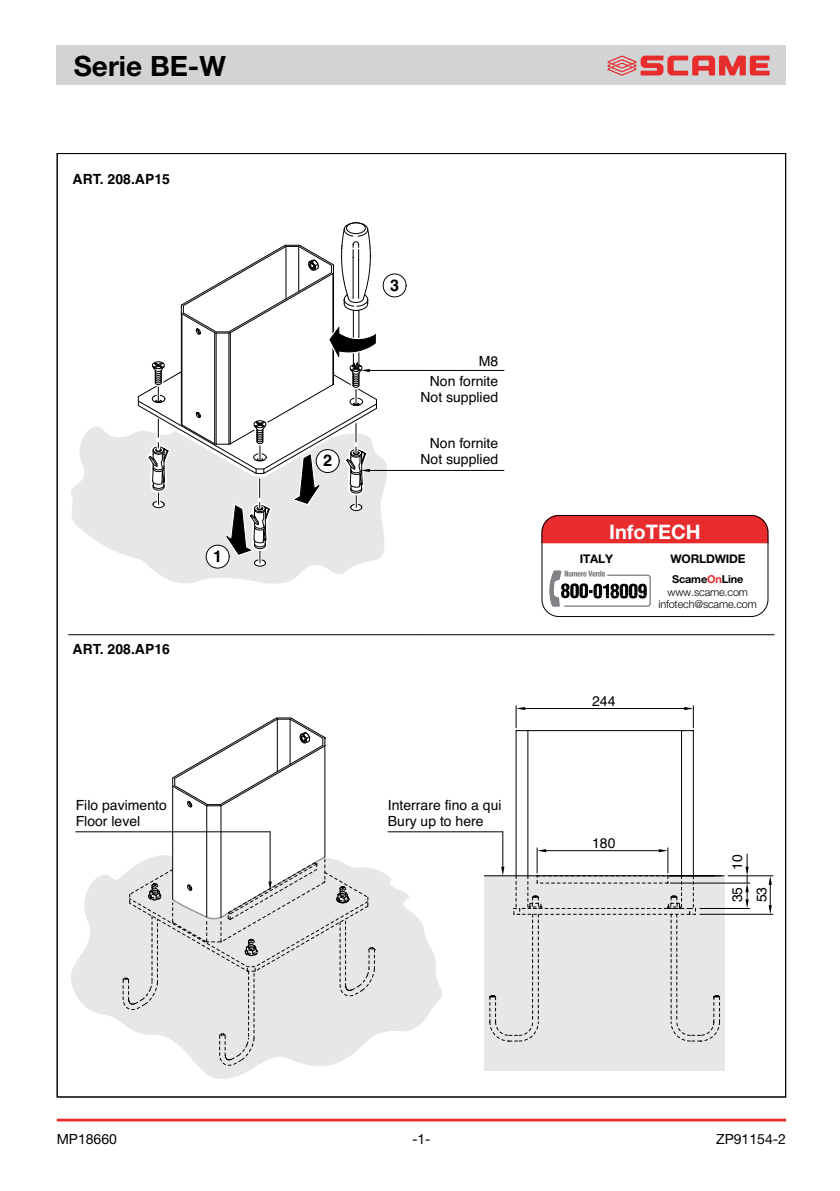
<style>
.page{position:relative;width:840px;height:1191px;background:#fff}
.page>*{position:absolute;margin:0;border:0;box-sizing:border-box;transform-origin:0 0}
.t1{font:700 28px "Helvetica Neue";color:#000}
.t2{font:700 20px "Helvetica Neue";color:#fff}
.t3{font:700 16.2px "Helvetica";color:#000}
.t4{font:14px/16px "Helvetica";color:#000}
.t5{font:700 14px "Helvetica";color:#000}
.t6{font:14px "Helvetica Neue";color:#000}
.t7{font:700 12px "Helvetica Neue";letter-spacing:-.015em;color:#000}
.t8{font:300 11px/12.2px "Helvetica Neue";letter-spacing:-.015em;color:#000;text-align:center}
.s1{font-weight:700}
.s2{font-weight:700;color:#e82c2e}
</style>
<div class="page">
<div style="left:57px;top:45px;width:728px;height:40px;background:#d1d3d4"></div>
<hr style="left:57px;top:1118px;width:728px;height:3px;background:#e82c2e">
<svg style="left:607px;top:56px;width:162px;height:20px"></svg>
<div style="left:484px;top:875px;width:240px;height:196px;background:#e6e7e8"></div>
<svg style="left:71px;top:869px;width:371px;height:210px"></svg>
<hr style="left:76px;top:831px;width:194px;height:1px;background:#000">
<hr style="left:68px;top:634px;width:353px;height:1px;background:#000">
<svg style="left:71px;top:426px;width:322px;height:133px;fill:#e6e7e8"></svg>
<div style="left:382px;top:273px;width:24px;height:24px;background:#fff;border:1px solid #000;border-radius:50%"></div>
<hr style="left:386px;top:370px;width:117px;height:1px;background:#000">
<hr style="left:386px;top:470px;width:117px;height:1px;background:#000">
<svg style="left:137px;top:222px;width:249px;height:362px"></svg>
<svg style="left:122px;top:717px;width:253px;height:349px"></svg>
<hr style="left:324px;top:738px;width:1px;height:119px;background:#000">
<hr style="left:680px;top:730px;width:1px;height:145px;background:#000">
<hr style="left:527px;top:730px;width:1px;height:145px;background:#000">
<hr style="left:515px;top:730px;width:1px;height:145px;background:#000">
<hr style="left:692px;top:730px;width:1px;height:146px;background:#000">
<hr style="left:527px;top:730px;width:154px;height:1px;background:#000">
<hr style="left:699px;top:914px;width:73px;height:1px;background:#000">
<hr style="left:727px;top:875px;width:45px;height:1px;background:#000">
<hr style="left:670px;top:882px;width:79px;height:1px;background:#000">
<hr style="left:699px;top:908px;width:50px;height:1px;background:#000">
<hr style="left:421px;top:634px;width:352px;height:1px;background:#000">
<svg style="left:515px;top:705px;width:12px;height:26px"></svg>
<svg style="left:681px;top:705px;width:12px;height:26px"></svg>
<hr style="left:524px;top:708px;width:160px;height:1px;background:#000">
<svg style="left:768px;top:875px;width:3px;height:39px"></svg>
<svg style="left:745px;top:854px;width:3px;height:54px"></svg>
<hr style="left:484px;top:875px;width:239px;height:1px;background:#000">
<hr style="left:387px;top:831px;width:115px;height:1px;background:#000">
<svg style="left:488px;top:848px;width:232px;height:194px"></svg>
<hr style="left:502px;top:832px;width:1px;height:35px;background:#000">
<svg style="left:549px;top:570px;width:101px;height:37px"></svg>
<div style="left:543px;top:515px;width:225px;height:28px;background:#e82c2e"></div>
<div style="left:541px;top:515px;width:227px;height:102px;border:1px solid #000;border-radius:17px"></div>
<h1 class="t1" style="left:74px;top:49px;width:153px">Serie BE-W</h1>
<p class="t5" style="left:73px;top:167px;width:99px">ART. 208.AP15</p>
<p class="t5" style="left:73px;top:638px;width:99px">ART. 208.AP16</p>
<p class="t3" style="left:213px;top:543px;width:11px">1</p>
<p class="t4" style="left:76px;top:798px;width:93px">Filo pavimento<br>Floor level</p>
<p class="t3" style="left:323px;top:447px;width:11px">2</p>
<p class="t3" style="left:390px;top:272px;width:11px">3</p>
<p class="t4" style="left:429px;top:351px;width:70px;line-height:19.8px;text-align:right">M8<br>Non fornite</p>
<p class="t4" style="left:420px;top:389px;width:79px">Not supplied</p>
<p class="t4" style="left:420px;top:435px;width:79px;text-align:right">Non fornite<br>Not supplied</p>
<p class="t4" style="left:387px;top:798px;width:115px">Interrare fino a qui<br>Bury up to here</p>
<h2 class="t2" style="left:609px;top:519px;width:93px">InfoTECH</h2>
<p class="t7" style="left:579px;top:551px;width:35px">ITALY</p>
<p class="t7" style="left:670px;top:551px;width:76px">WORLDWIDE</p>
<p class="t8" style="left:658px;top:573px;width:100px"><span class="s1">Scame</span><span class="s2">On</span><span class="s1">Line </span>www.scame.com infotech@scame.com</p>
<p class="t4" style="left:591px;top:693px;width:25px">244</p>
<p class="t4" style="left:591px;top:835px;width:25px">180</p>
<p class="t4" style="left:729px;top:870px;width:17px;rotate:-90deg">10</p>
<p class="t4" style="left:725px;top:902px;width:17px;line-height:24.2px;rotate:-90deg">35<br>53</p>
<p class="t6" style="left:57px;top:1130px;width:62px">MP18660</p>
<p class="t6" style="left:412px;top:1130px;width:20px">-1-</p>
<p class="t6" style="left:715px;top:1130px;width:71px">ZP91154-2</p>
</div>
